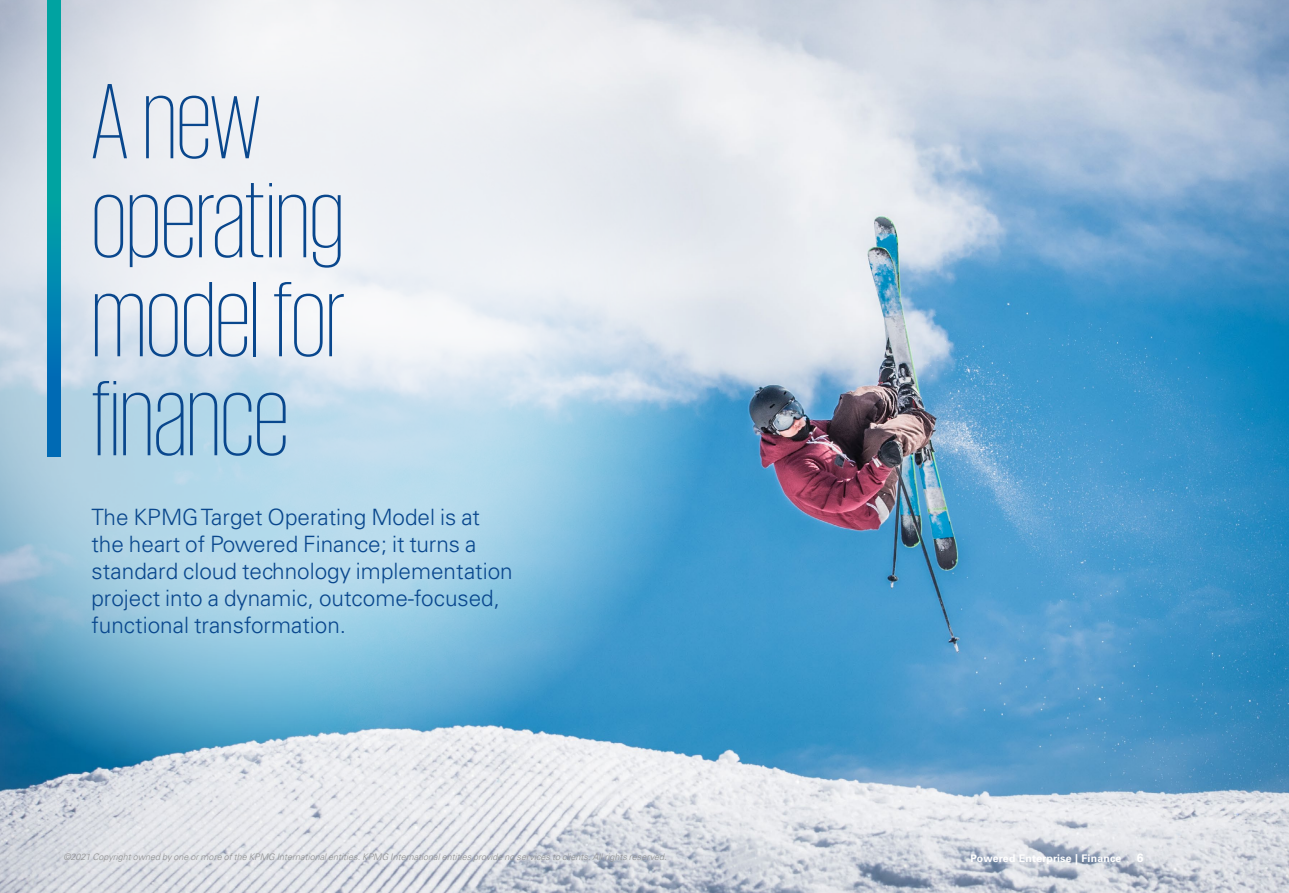
<style>
.page{position:relative;width:1289px;height:893px;background:#fff}
.page>*{position:absolute;margin:0;border:0;box-sizing:border-box;transform-origin:0 0}
.t1{font:200 109.5px/99px "KPMG";color:#09478d}
.t2{font:300 22.5px/27px "Univers LT Std";color:#09478d}
.t3{font:700 12px "Univers LT Std";color:#fff}
.t4{font:700 10.5px "Univers LT Std";letter-spacing:.025em;color:#fff}
.t5{font:italic 300 9px "Univers LT Std";color:#8e8f8f}
</style>
<div class="page">
<img style="left:0;top:0;width:1288px;height:893px">
<svg style="left:0;top:0;width:726px;height:791px;background:#b8d5e6"></svg>
<svg style="left:48px;top:0;width:13px;height:456px;background:#008ea9"></svg>
<h1 class="t1" style="left:91px;top:70px;width:256px">A new operating model for finance</h1>
<p class="t2" style="left:91px;top:504px;width:423px">The KPMG Target Operating Model is at the heart of Powered Finance; it turns a standard cloud technology implementation project into a dynamic, outcome-focused, functional transformation.</p>
<p class="t5" style="left:63px;top:851px;width:604px">©2021 Copyright owned by one or more of the KPMG International entities. KPMG International entities provide no services to clients. All rights reserved.</p>
<p class="t4" style="left:970px;top:852px;width:152px">Powered Enterprise | Finance</p>
<p class="t3" style="left:1136px;top:851px;width:8px">6</p>
</div>
